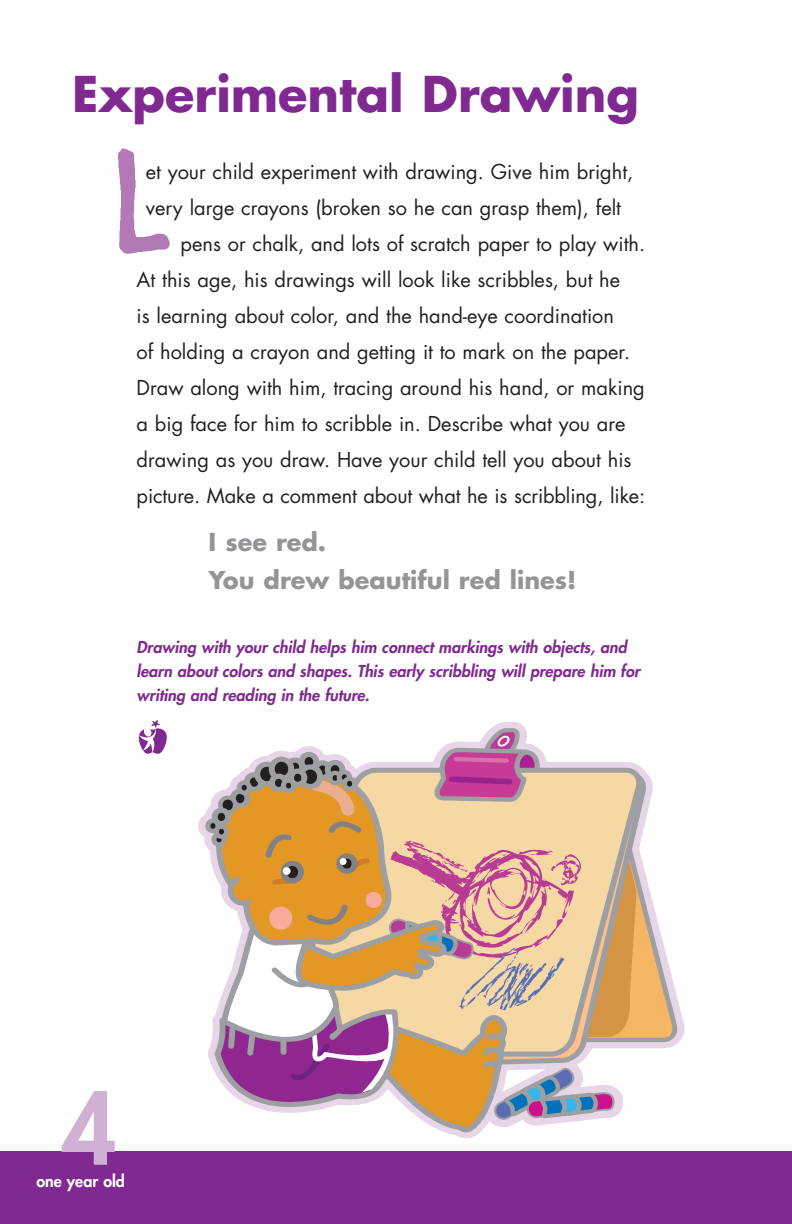
<style>
.page{position:relative;width:792px;height:1224px;background:#fff}
.page>*{position:absolute;margin:0;border:0;box-sizing:border-box;transform-origin:0 0}
.t1{font:800 96px "Futura";color:#d0b1d3}
.t2{font:700 48px "Futura";color:#802990}
.t3{font:700 24px/38px "Futura";color:#939598}
.t4{font:20px "Futura";color:#231f20}
.t5{font:italic 800 16px/24px "Futura";color:#802990}
.t6{font:800 16px "Futura";color:#fff}
</style>
<div class="page">
<div style="left:0;top:1152px;width:792px;height:72px;background:#802990"></div>
<svg style="left:139px;top:720px;width:28px;height:34px"></svg>
<img style="left:118px;top:148px;width:52px;height:106px">
<svg style="left:651px;top:780px;width:30px;height:269px"></svg>
<svg style="left:616px;top:762px;width:31px;height:329px"></svg>
<svg style="left:202px;top:730px;width:414px;height:407px"></svg>
<h2 class="t2" style="left:72px;top:72px;width:569px">Experimental Drawing</h2>
<p class="t4" style="left:146px;top:162px;width:489px">et your child experiment with drawing. Give him bright,</p>
<p class="t4" style="left:146px;top:198px;width:477px">very large crayons (broken so he can grasp them), felt</p>
<p class="t4" style="left:181px;top:234px;width:466px">pens or chalk, and lots of scratch paper to play with.</p>
<p class="t4" style="left:137px;top:270px;width:485px">At this age, his drawings will look like scribbles, but he</p>
<p class="t4" style="left:137px;top:306px;width:479px">is learning about color, and the hand-eye coordination</p>
<p class="t4" style="left:137px;top:342px;width:495px">of holding a crayon and getting it to mark on the paper.</p>
<p class="t4" style="left:137px;top:378px;width:510px">Draw along with him, tracing around his hand, or making</p>
<p class="t4" style="left:137px;top:414px;width:490px">a big face for him to scribble in. Describe what you are</p>
<p class="t4" style="left:137px;top:450px;width:496px">drawing as you draw. Have your child tell you about his</p>
<p class="t4" style="left:137px;top:486px;width:510px">picture. Make a comment about what he is scribbling, like:</p>
<p class="t3" style="left:209px;top:526px;width:369px">I see red.<br>You drew beautiful red lines!</p>
<p class="t5" style="left:137px;top:636px;width:505px">Drawing with your child helps him connect markings with objects, and learn about colors and shapes. This early scribbling will prepare him for writing and reading in the future.</p>
<h1 class="t1" style="left:62px;top:1083px;width:57px">4</h1>
<p class="t6" style="left:36px;top:1174px;width:90px">one year old</p>
</div>
